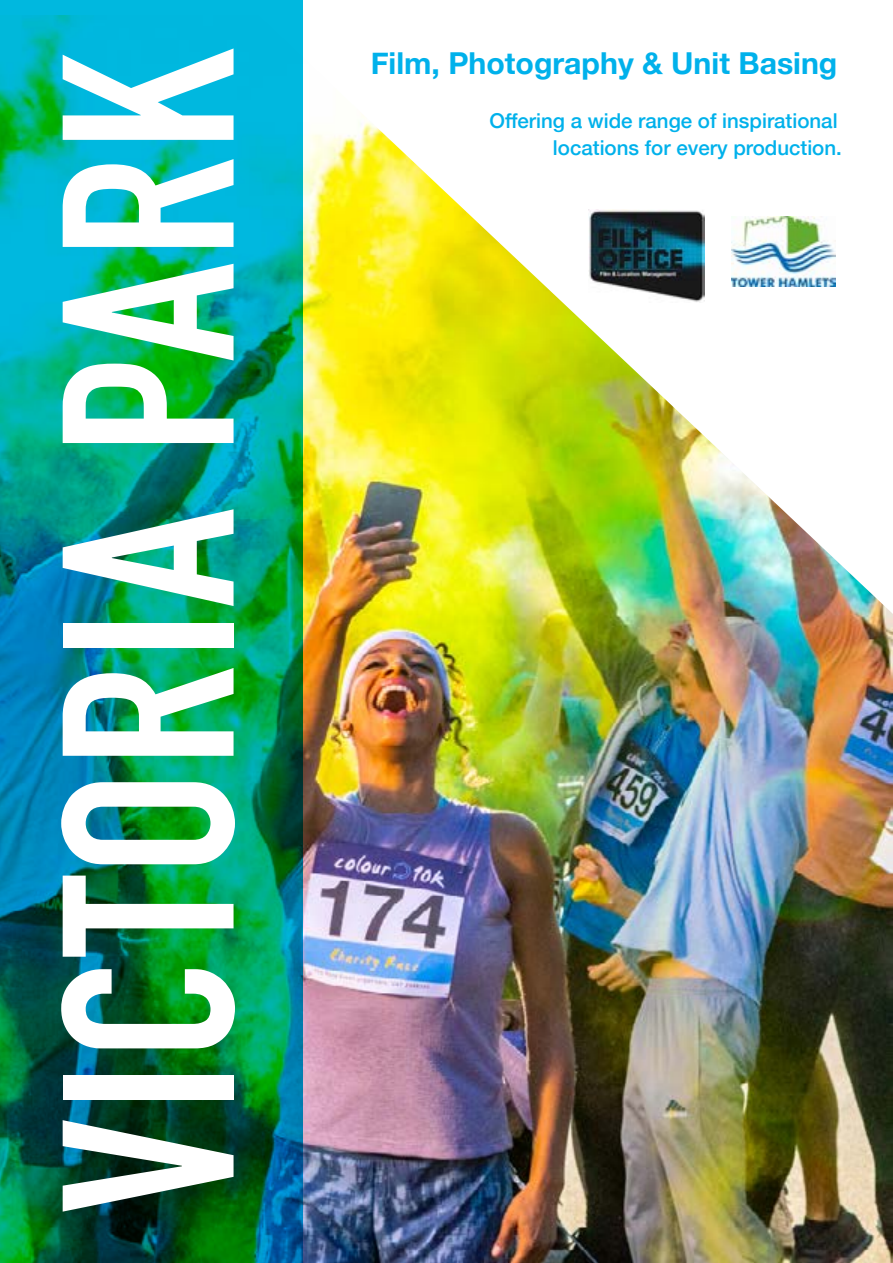
<style>
.page{position:relative;width:893px;height:1263px;background:#fff}
.page>*{position:absolute;margin:0;border:0;box-sizing:border-box;transform-origin:0 0}
.t1{font:700 240px "DIN Condensed";letter-spacing:.02em;color:#fff}
.t2{font:700 30.15px "Helvetica Neue";color:#00b1eb}
.t3{font:500 20.55px/26.8px "Helvetica Neue";color:#00b1eb;text-align:right}
</style>
<div class="page">
<img style="left:303px;top:614px;width:590px;height:649px">
<img style="left:303px;top:115px;width:590px;height:499px">
<svg style="left:0;top:0;width:303px;height:1263px;background:#008f79"></svg>
<img style="left:589px;top:209px;width:115px;height:94px">
<div style="left:725px;top:235px;width:122px;height:77px;background:#fff;border-radius:7px"></div>
<img style="left:732px;top:216px;width:104px;height:71px">
<h1 class="t1" style="left:-12px;top:1215px;width:1168px;rotate:-90deg">VICTORIA PARK</h1>
<h2 class="t2" style="left:371px;top:39px;width:468px">Film, Photography &amp; Unit Basing</h2>
<p class="t3" style="left:489px;top:105px;width:354px">Offering a wide range of inspirational locations for every production.</p>
</div>
